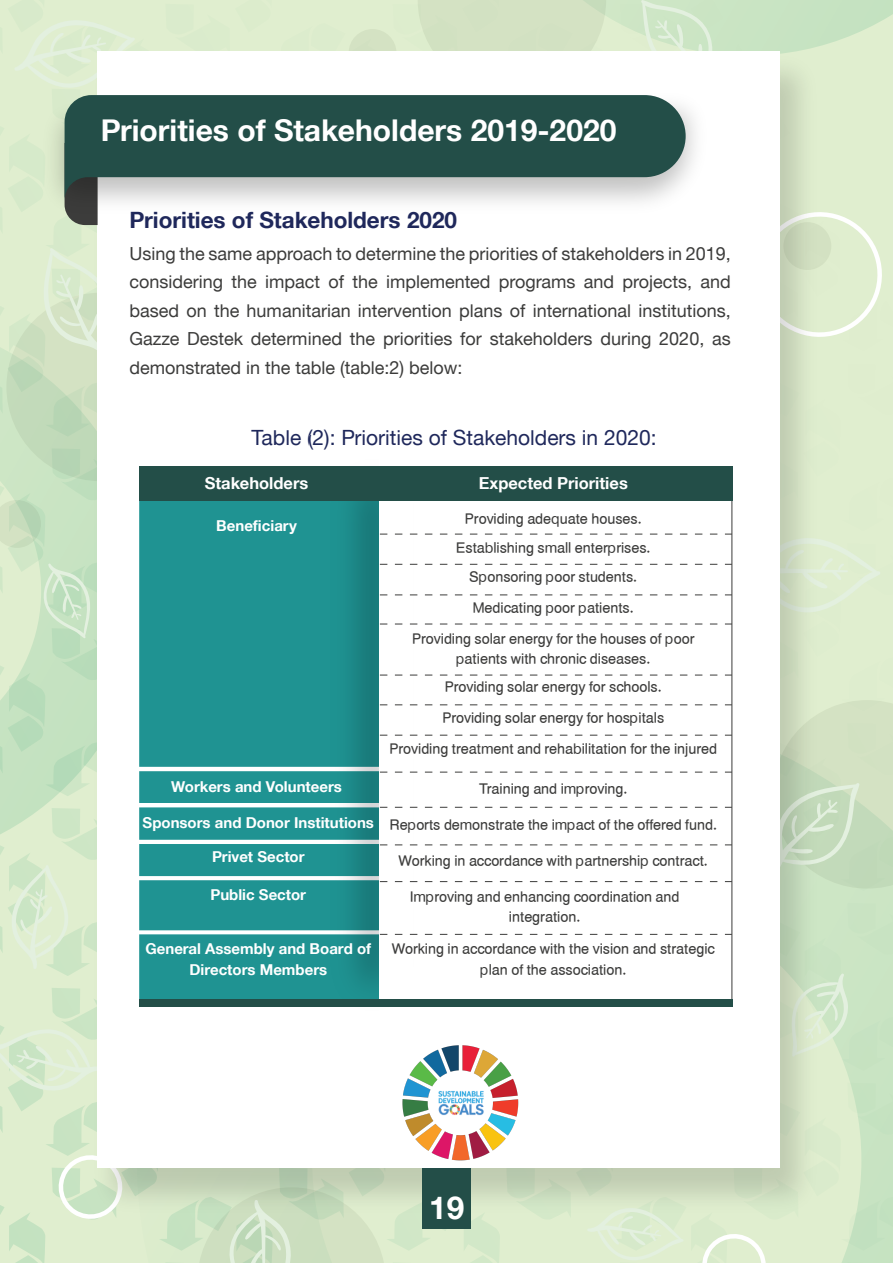
<style>
.page{position:relative;width:893px;height:1263px;background:#e0eecf}
.page>*{position:absolute;margin:0;border:0;box-sizing:border-box;transform-origin:0 0}
.t1{font:700 31.5px "Helvetica Neue W23 fo SKY";color:#fff}
.t2{font:700 30px "Helvetica Neue W23 fo SKY";color:#fff}
.t3{font:700 22.5px "Helvetica Neue W23 fo SKY";color:#1f285b}
.t4{font:21px "Helvetica Neue W23 for SKY";color:#1f285b}
.t5{font:18px/28.5px "Helvetica Neue W23 for SKY";color:#3c3c3b;text-align:justify}
.t6{font:16.5px/29.2px "Hacen Liner Screen";color:#3c3c3b;text-align:center}
.t7{font:700 16.5px "Helvetica Neue W23 fo SKY";color:#fff}
.t8{font:700 15px/20.5px "Helvetica Neue W23 fo SKY";color:#fff;text-align:center}
</style>
<div class="page">
<svg style="left:851px;top:221px;width:31px;height:107px"></svg>
<svg style="left:0;top:316px;width:60px;height:549px"></svg>
<svg style="left:165px;top:888px;width:728px;height:375px"></svg>
<svg style="left:700px;top:1247px;width:74px;height:16px"></svg>
<svg style="left:57px;top:1147px;width:3px;height:51px"></svg>
<svg style="left:851px;top:553px;width:29px;height:40px"></svg>
<svg style="left:26px;top:20px;width:53px;height:39px"></svg>
<svg style="left:39px;top:248px;width:21px;height:109px"></svg>
<svg style="left:11px;top:865px;width:49px;height:105px"></svg>
<svg style="left:587px;top:1247px;width:97px;height:13px"></svg>
<svg style="left:851px;top:700px;width:42px;height:188px"></svg>
<svg style="left:197px;top:1247px;width:189px;height:16px"></svg>
<svg style="left:0;top:1028px;width:60px;height:63px"></svg>
<svg style="left:40px;top:563px;width:20px;height:76px"></svg>
<svg style="left:418px;top:0;width:475px;height:35px"></svg>
<img style="left:60px;top:21px;width:791px;height:1226px">
<div style="left:422px;top:1160px;width:49px;height:69px;background:#234e48"></div>
<div style="left:98px;top:51px;width:682px;height:1117px;background:#fff"></div>
<img style="left:10px;top:59px;width:686px;height:187px">
<svg style="left:65px;top:95px;width:621px;height:105px;background:#4b6c67"></svg>
<hr style="left:732px;top:498px;width:1px;height:509px;background:#3c3c3b">
<div style="left:139px;top:501px;width:170px;height:266px;background:#1f9392"></div>
<img style="left:309px;top:466px;width:125px;height:305px">
<div style="left:380px;top:448px;width:33px;height:559px;background:#fff"></div>
<svg style="left:380px;top:534px;width:352px;height:1px"></svg>
<svg style="left:380px;top:564px;width:352px;height:1px"></svg>
<svg style="left:380px;top:735px;width:352px;height:1px"></svg>
<svg style="left:380px;top:582px;width:352px;height:135px"></svg>
<svg style="left:139px;top:771px;width:593px;height:228px"></svg>
<div style="left:139px;top:467px;width:593px;height:34px;background:#234e48"></div>
<div style="left:139px;top:999px;width:593px;height:8px;background:#234e48"></div>
<img style="left:402px;top:1045px;width:117px;height:116px">
<h2 class="t2" style="left:101px;top:113px;width:517px">Priorities of Stakeholders 2019-2020</h2>
<h3 class="t3" style="left:129px;top:207px;width:329px">Priorities of Stakeholders 2020</h3>
<p class="t5" style="left:129px;top:239px;width:603px">Using the same approach to determine the priorities of stakeholders in 2019, considering the impact of the implemented programs and projects, and based on the humanitarian intervention plans of international institutions, Gazze Destek determined the priorities for stakeholders during 2020, as demonstrated in the table (table:2) below:</p>
<p class="t4" style="left:252px;top:426px;width:407px">Table (2): Priorities of Stakeholders in 2020:</p>
<p class="t7" style="left:205px;top:474px;width:105px">Stakeholders</p>
<p class="t7" style="left:479px;top:474px;width:151px">Expected Priorities</p>
<p class="t8" style="left:216px;top:516px;width:82px">Beneficiary</p>
<p class="t8" style="left:171px;top:776px;width:172px">Workers and Volunteers</p>
<p class="t8" style="left:143px;top:813px;width:233px">Sponsors and Donor Institutions</p>
<p class="t8" style="left:212px;top:847px;width:94px">Privet Sector</p>
<p class="t8" style="left:211px;top:885px;width:97px">Public Sector</p>
<p class="t8" style="left:145px;top:938px;width:227px">General Assembly and Board of<br>Directors Members</p>
<p class="t6" style="left:456px;top:505px;width:196px">Providing adequate houses.<br>Establishing small enterprises.<br>Sponsoring poor students.</p>
<p class="t6" style="left:412px;top:594px;width:284px;line-height:30.3px">Medicating poor patients.<br>Providing solar energy for the houses of poor</p>
<p class="t6" style="left:445px;top:646px;width:219px;line-height:27.9px">patients with chronic diseases.<br>Providing solar energy for schools.</p>
<p class="t6" style="left:442px;top:704px;width:223px">Providing solar energy for hospitals</p>
<p class="t6" style="left:389px;top:735px;width:329px">Providing treatment and rehabilitation for the injured</p>
<p class="t6" style="left:479px;top:775px;width:150px">Training and improving.</p>
<p class="t6" style="left:389px;top:811px;width:329px">Reports demonstrate the impact of the offered fund.</p>
<p class="t6" style="left:399px;top:847px;width:311px">Working in accordance with partnership contract.</p>
<p class="t6" style="left:410px;top:883px;width:271px">Improving and enhancing coordination and</p>
<p class="t6" style="left:392px;top:902px;width:324px;line-height:31.5px;text-align:left;text-indent:117px">integration.<br>Working in accordance with the vision and strategic</p>
<p class="t6" style="left:480px;top:956px;width:148px">plan of the association.</p>
<h1 class="t1" style="left:429px;top:1189px;width:37px">19</h1>
</div>
